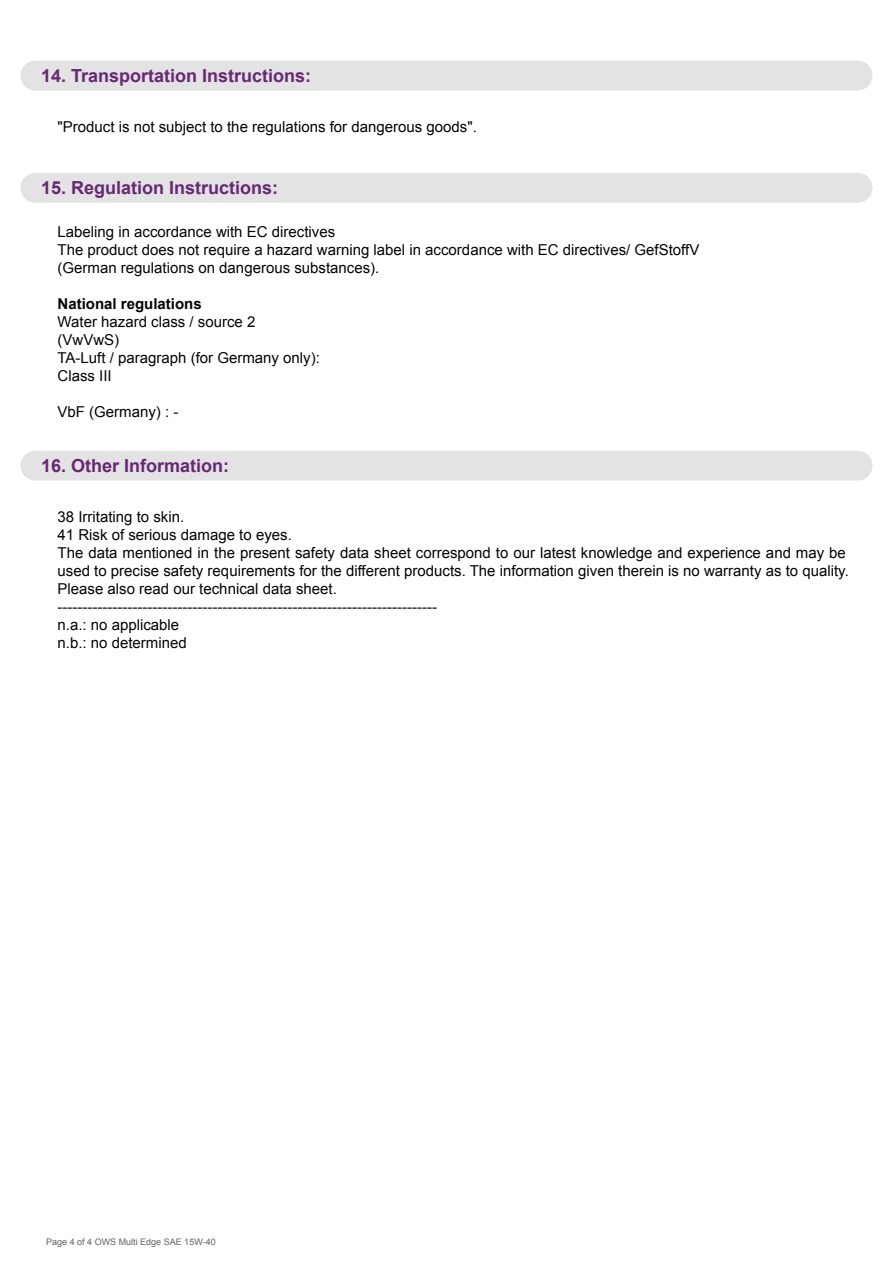
<style>
.page{position:relative;width:893px;height:1263px;background:#fff}
.page>*{position:absolute;margin:0;border:0;box-sizing:border-box;transform-origin:0 0}
.t1{font:700 18px "Arial";color:#682875}
.t2{font:15px/18px "Arial";color:#040503}
.t3{font:700 15px "Arial";color:#040503}
.t4{font:9px "Arial";color:#636263}
</style>
<div class="page">
<div style="left:20px;top:173px;width:852px;height:30px;background:#e2e3e2;border-radius:15px"></div>
<div style="left:20px;top:451px;width:852px;height:30px;background:#e2e3e2;border-radius:15px"></div>
<div style="left:20px;top:61px;width:852px;height:29px;background:#e2e3e2;border-radius:15px"></div>
<p class="t1" style="left:41px;top:63px;width:272px">14. Transportation Instructions:</p>
<p class="t2" style="left:58px;top:117px;width:421px">"Product is not subject to the regulations for dangerous goods".</p>
<p class="t1" style="left:41px;top:176px;width:239px">15. Regulation Instructions:</p>
<p class="t2" style="left:58px;top:223px;width:643px">Labeling in accordance with EC directives<br>The product does not require a hazard warning label in accordance with EC directives/ GefStoffV (German regulations on dangerous substances).</p>
<p class="t3" style="left:58px;top:294px;width:146px">National regulations</p>
<p class="t2" style="left:58px;top:313px;width:264px">Water hazard class / source 2 (VwVwS)<br>TA-Luft / paragraph (for Germany only):<br>Class III</p>
<p class="t2" style="left:58px;top:403px;width:122px">VbF (Germany) : -</p>
<p class="t1" style="left:41px;top:453px;width:190px">16. Other Information:</p>
<p class="t2" style="left:58px;top:508px;width:793px">38 Irritating to skin.<br>41 Risk of serious damage to eyes.<br>The data mentioned in the present safety data sheet correspond to our latest knowledge and experience and may be used to precise safety requirements for the different products. The information given therein is no warranty as to quality.<br>Please also read our technical data sheet.<br>----------------------------------------------------------------------------<br>n.a.: no applicable<br>n.b.: no determined</p>
<p class="t4" style="left:46px;top:1236px;width:171px">Page 4 of 4 OWS Multi Edge SAE 15W-40</p>
</div>
